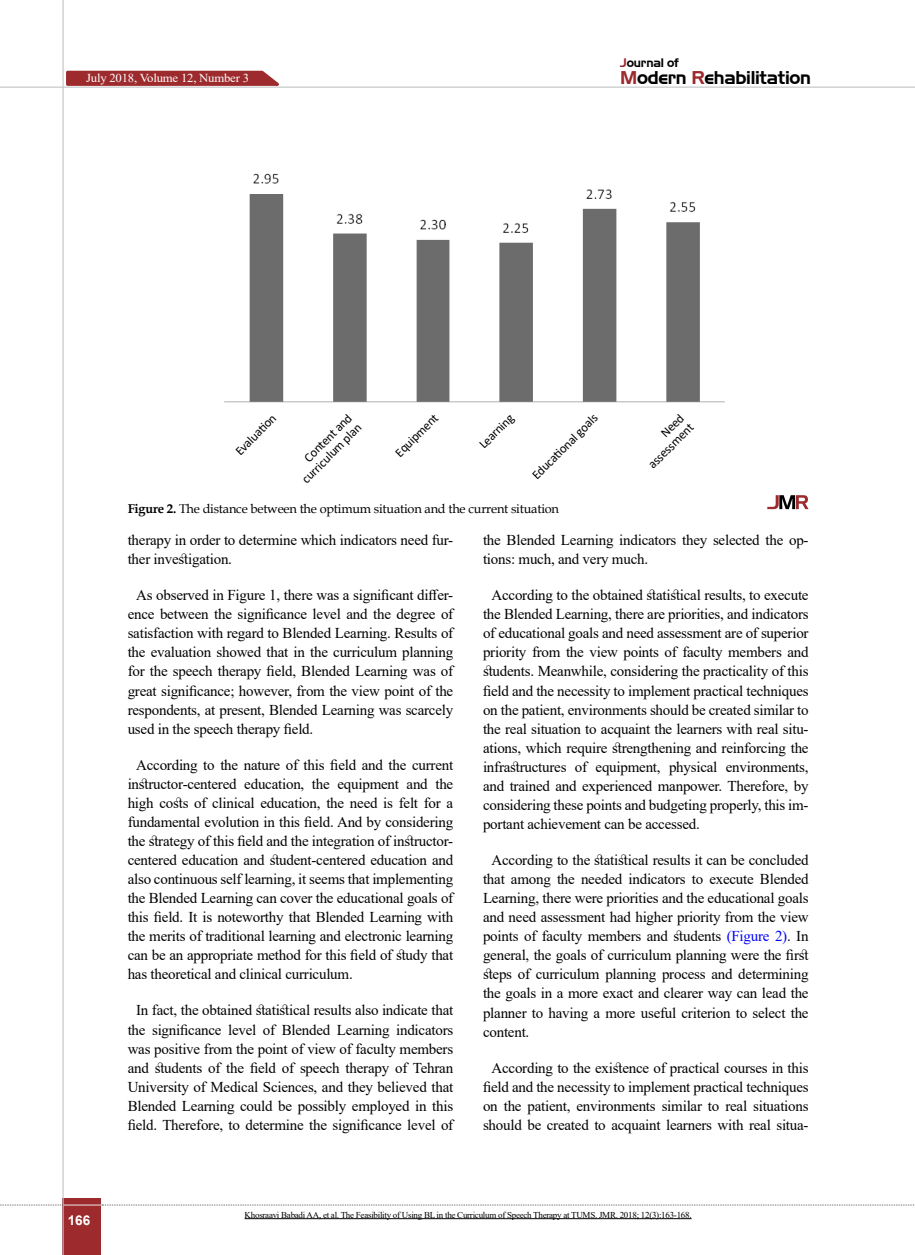
<style>
.page{position:relative;width:915px;height:1255px;background:#fff}
.page>*{position:absolute;margin:0;border:0;box-sizing:border-box;transform-origin:0 0}
.t1{font:18px "Aero Regular SWFTE";letter-spacing:-.015em;color:#000}
.t2{font:15px/19px "Times New Roman";letter-spacing:-.015em;color:#000;text-align:justify}
.t3{font:700 13.5px "Arial";color:#fff}
.t4{font:12.75px/13.5px "Calibri";color:#000;text-align:right}
.t5{font:12.75px "Book Antiqua";letter-spacing:-.015em;color:#000}
.t6{font:12.15px "Times New Roman";letter-spacing:-.015em;color:#fff;scale:1.05 1}
.t7{font:12px "Aero Regular SWFTE";letter-spacing:-.015em;color:#000}
.t8{font:9px "Times New Roman";letter-spacing:-.03em;color:#000}
.s1{color:#9d2a2d}
.s2{font-weight:700}
.s3{color:#00f}
</style>
<div class="page">
<div style="left:63px;top:1198px;width:38px;height:56px;background:#9d2a2d"></div>
<hr style="left:62px;top:0;width:2px;height:1254px;background:#c2c4c6">
<hr style="left:0;top:87px;width:914px;height:1px;background:#c2c4c6">
<hr style="left:63px;top:1204px;width:38px;height:1px;background:#ebebec">
<svg style="left:0;top:1204px;width:63px;height:1px"></svg>
<svg style="left:102px;top:1204px;width:813px;height:1px"></svg>
<img style="left:224px;top:173px;width:500px;height:230px">
<svg style="left:767px;top:495px;width:41px;height:14px"></svg>
<hr style="left:244px;top:1218px;width:447px;height:1px;background:#000">
<svg style="left:64px;top:70px;width:222px;height:17px;background:#ac4d4f"></svg>
<p class="t6" style="left:86px;top:69px;width:157px">July 2018, Volume 12, Number 3</p>
<p class="t7" style="left:620px;top:55px;width:60px"><span class="s1">J</span>ournal of</p>
<p class="t1" style="left:620px;top:67px;width:192px"><span class="s1">M</span>odern <span class="s1">R</span>ehabilitation</p>
<p class="t4" style="left:232px;top:447px;width:54px;rotate:-45deg">Evaluati on</p>
<p class="t4" style="left:289px;top:466px;width:80px;rotate:-45deg">Content and curriculum plan</p>
<p class="t4" style="left:529px;top:472px;width:88px;rotate:-45deg">Educati onal goals</p>
<p class="t4" style="left:635px;top:452px;width:60px;rotate:-45deg">Need assessment</p>
<p class="t4" style="left:392px;top:449px;width:56px;rotate:-45deg">Equipment</p>
<p class="t4" style="left:476px;top:441px;width:45px;rotate:-45deg">Learning</p>
<p class="t5" style="left:128px;top:500px;width:432px"><span class="s2">Figure 2.</span> The distance between the optimum situation and the current situation</p>
<p class="t3" style="left:68px;top:1210px;width:24px">166</p>
<p class="t2" style="left:128px;top:530px;width:327px">therapy in order to determine which indicators need fur&shy;ther investigation.</p>
<p class="t2" style="left:128px;top:585px;width:327px;text-indent:9px">As observed in Figure 1, there was a significant differ&shy;ence between the significance level and the degree of satisfaction with regard to Blended Learning. Results of the evaluation showed that in the curriculum planning for the speech therapy field, Blended Learning was of great significance; however, from the view point of the respondents, at present, Blended Learning was scarcely used in the speech therapy field.</p>
<p class="t2" style="left:128px;top:754px;width:327px;text-indent:9px">According to the nature of this field and the current instructor-centered education, the equipment and the high costs of clinical education, the need is felt for a fundamental evolution in this field. And by considering the strategy of this field and the integration of instructor&shy;centered education and student-centered education and also continuous self learning, it seems that implementing the Blended Learning can cover the educational goals of this field. It is noteworthy that Blended Learning with the merits of traditional learning and electronic learning can be an appropriate method for this field of study that has theoretical and clinical curriculum.</p>
<p class="t2" style="left:128px;top:1000px;width:327px;text-align:center">In fact, the obtained statistical results also indicate that the significance level of Blended Learning indicators was positive from the point of view of faculty members and students of the field of speech therapy of Tehran University of Medical Sciences, and they believed that Blended Learning could be possibly employed in this field. Therefore, to determine the significance level of</p>
<p class="t2" style="left:483px;top:530px;width:327px">the Blended Learning indicators they selected the op&shy;tions: much, and very much.</p>
<p class="t2" style="left:483px;top:585px;width:327px;text-indent:9px">According to the obtained statistical results, to execute the Blended Learning, there are priorities, and indicators of educational goals and need assessment are of superior priority from the view points of faculty members and students. Meanwhile, considering the practicality of this field and the necessity to implement practical techniques on the patient, environments should be created similar to the real situation to acquaint the learners with real situ&shy;ations, which require strengthening and reinforcing the infrastructures of equipment, physical environments, and trained and experienced manpower. Therefore, by considering these points and budgeting properly, this im&shy;portant achievement can be accessed.</p>
<p class="t2" style="left:483px;top:850px;width:327px;text-indent:9px">According to the statistical results it can be concluded that among the needed indicators to execute Blended Learning, there were priorities and the educational goals and need assessment had higher priority from the view points of faculty members and students <span class="s3">(Figure 2)</span>. In general, the goals of curriculum planning were the first steps of curriculum planning process and determining the goals in a more exact and clearer way can lead the planner to having a more useful criterion to select the content.</p>
<p class="t2" style="left:483px;top:1057px;width:327px;text-align:center">According to the existence of practical courses in this field and the necessity to implement practical techniques on the patient, environments similar to real situations should be created to acquaint learners with real situa-</p>
<p class="t8" style="left:244px;top:1208px;width:448px">Khosraavi Babadi AA, et al. The Feasibility of Using BL in the Curriculum of Speech Therapy at TUMS. JMR. 2018; 12(3):163-168.</p>
</div>
